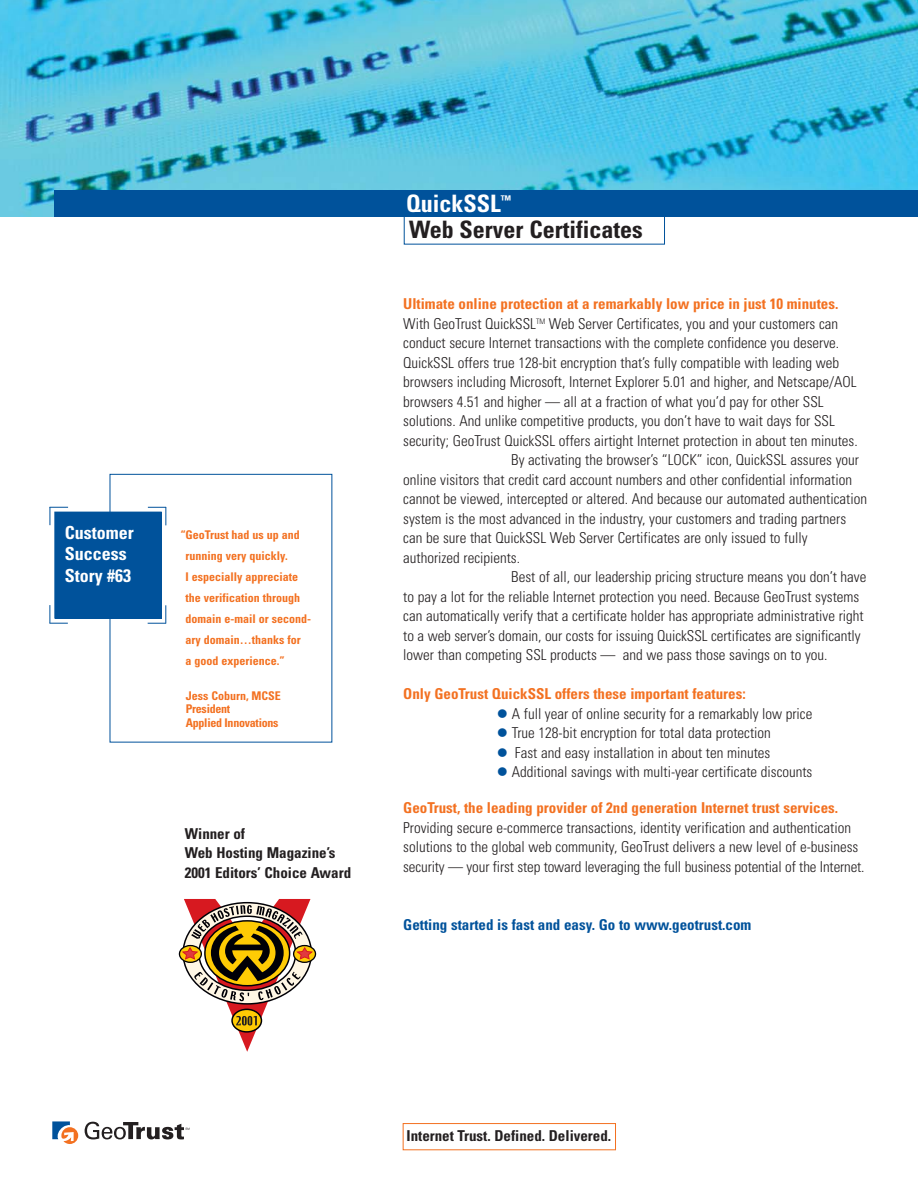
<style>
.page{position:relative;width:918px;height:1188px;background:#fff}
.page>*{position:absolute;margin:0;border:0;box-sizing:border-box;transform-origin:0 0}
.t1{font:700 condensed 24px/25.8px "Univers";color:#231f20}
.t2{font:700 condensed 18px/21.6px "Univers";color:#fff}
.t3{font:300 condensed 15px/19.5px "Univers";color:#231f20}
.t4{font:700 condensed 15px "Univers";color:#f37121}
.t5{font:700 condensed 15px/19.5px "Univers";color:#231f20}
.t6{font:700 condensed 15px "Univers";color:#00529b}
.t7{font:700 condensed 12px/21px "Univers";color:#f37121}
.t8{font:700 condensed 12px/13.5px "Univers";letter-spacing:-.02em;color:#f37121}
.s1{color:#fff}
</style>
<div class="page">
<div style="left:55px;top:512px;width:106px;height:106px;background:#00529b"></div>
<div style="left:54px;top:512px;width:108px;height:107px;border:1px solid #00529b"></div>
<svg style="left:50px;top:507px;width:18px;height:18px"></svg>
<svg style="left:148px;top:507px;width:18px;height:18px"></svg>
<svg style="left:148px;top:605px;width:18px;height:19px"></svg>
<svg style="left:49px;top:605px;width:19px;height:19px"></svg>
<img style="left:0;top:0;width:918px;height:217px">
<div style="left:54px;top:190px;width:864px;height:27px;background:#00529b"></div>
<div style="left:403px;top:1123px;width:213px;height:27px;border:1px solid #f37121"></div>
<div style="left:179px;top:945px;width:23px;height:18px;border:1px solid #000006;border-radius:50%"></div>
<div style="left:293px;top:945px;width:23px;height:18px;border:1px solid #000006;border-radius:50%"></div>
<svg style="left:182px;top:899px;width:131px;height:153px"></svg>
<svg style="left:52px;top:1121px;width:26px;height:23px"></svg>
<svg style="left:85px;top:1122px;width:105px;height:17px"></svg>
<p class="t2" style="left:65px;top:524px;width:70px">Customer<br>Success<br>Story #63</p>
<p class="t7" style="left:186px;top:526px;width:127px;text-indent:-5px">“GeoTrust had us up and running very quickly.<br>I especially appreciate the verification through domain e-mail or second&shy;ary domain…thanks for<br>a good experience.”</p>
<p class="t8" style="left:186px;top:690px;width:97px">Jess Coburn, MCSE<br>President<br>Applied Innovations</p>
<p class="t5" style="left:185px;top:825px;width:168px">Winner of<br>Web Hosting Magazine’s<br>2001 Editors’ Choice Award</p>
<h1 class="t1" style="left:406px;top:193px;width:238px"><span class="s1">QuickSSL</span><sup>™<br></sup>Web Server Certificates</h1>
<p class="t4" style="left:403px;top:298px;width:437px">Ultimate online protection at a remarkably low price in just 10 minutes.</p>
<p class="t3" style="left:403px;top:315px;width:437px">With GeoTrust QuickSSL<sup>TM</sup> Web Server Certificates, you and your customers can</p>
<p class="t3" style="left:403px;top:335px;width:437px">conduct secure Internet transactions with the complete confidence you deserve.</p>
<p class="t3" style="left:403px;top:354px;width:437px">QuickSSL offers true 128-bit encryption that’s fully compatible with leading web</p>
<p class="t3" style="left:403px;top:374px;width:455px">browsers including Microsoft, Internet Explorer 5.01 and higher, and Netscape/AOL</p>
<p class="t3" style="left:403px;top:393px;width:422px">browsers 4.51 and higher — all at a fraction of what you’d pay for other SSL</p>
<p class="t3" style="left:403px;top:413px;width:433px">solutions. And unlike competitive products, you don’t have to wait days for SSL</p>
<p class="t3" style="left:403px;top:432px;width:456px">security; GeoTrust QuickSSL offers airtight Internet protection in about ten minutes.</p>
<p class="t3" style="left:511px;top:452px;width:349px">By activating the browser’s “LOCK” icon, QuickSSL assures your</p>
<p class="t3" style="left:403px;top:471px;width:450px">online visitors that credit card account numbers and other confidential information</p>
<p class="t3" style="left:403px;top:491px;width:465px">cannot be viewed, intercepted or altered. And because our automated authentication</p>
<p class="t3" style="left:403px;top:510px;width:444px">system is the most advanced in the industry, your customers and trading partners</p>
<p class="t3" style="left:403px;top:530px;width:406px">can be sure that QuickSSL Web Server Certificates are only issued to fully</p>
<p class="t3" style="left:403px;top:549px;width:118px">authorized recipients.</p>
<p class="t3" style="left:511px;top:569px;width:357px">Best of all, our leadership pricing structure means you don’t have</p>
<p class="t3" style="left:403px;top:588px;width:458px">to pay a lot for the reliable Internet protection you need. Because GeoTrust systems</p>
<p class="t3" style="left:403px;top:608px;width:462px">can automatically verify that a certificate holder has appropriate administrative right</p>
<p class="t3" style="left:403px;top:627px;width:459px">to a web server’s domain, our costs for issuing QuickSSL certificates are significantly</p>
<p class="t3" style="left:403px;top:647px;width:426px">lower than competing SSL products — and we pass those savings on to you.</p>
<p class="t4" style="left:403px;top:688px;width:344px">Only GeoTrust QuickSSL offers these important features:</p>
<p class="t3" style="left:512px;top:705px;width:302px">A full year of online security for a remarkably low price True 128-bit encryption for total data protection<br>Fast and easy installation in about ten minutes Additional savings with multi-year certificate discounts</p>
<p class="t4" style="left:403px;top:802px;width:437px">GeoTrust, the leading provider of 2nd generation Internet trust services.</p>
<p class="t3" style="left:403px;top:819px;width:463px">Providing secure e-commerce transactions, identity verification and authentication solutions to the global web community, GeoTrust delivers a new level of e-business security — your first step toward leveraging the full business potential of the Internet.</p>
<p class="t6" style="left:403px;top:919px;width:350px">Getting started is fast and easy. Go to www.geotrust.com</p>
<p class="t5" style="left:406px;top:1128px;width:206px">Internet Trust. Defined. Delivered.</p>
</div>
